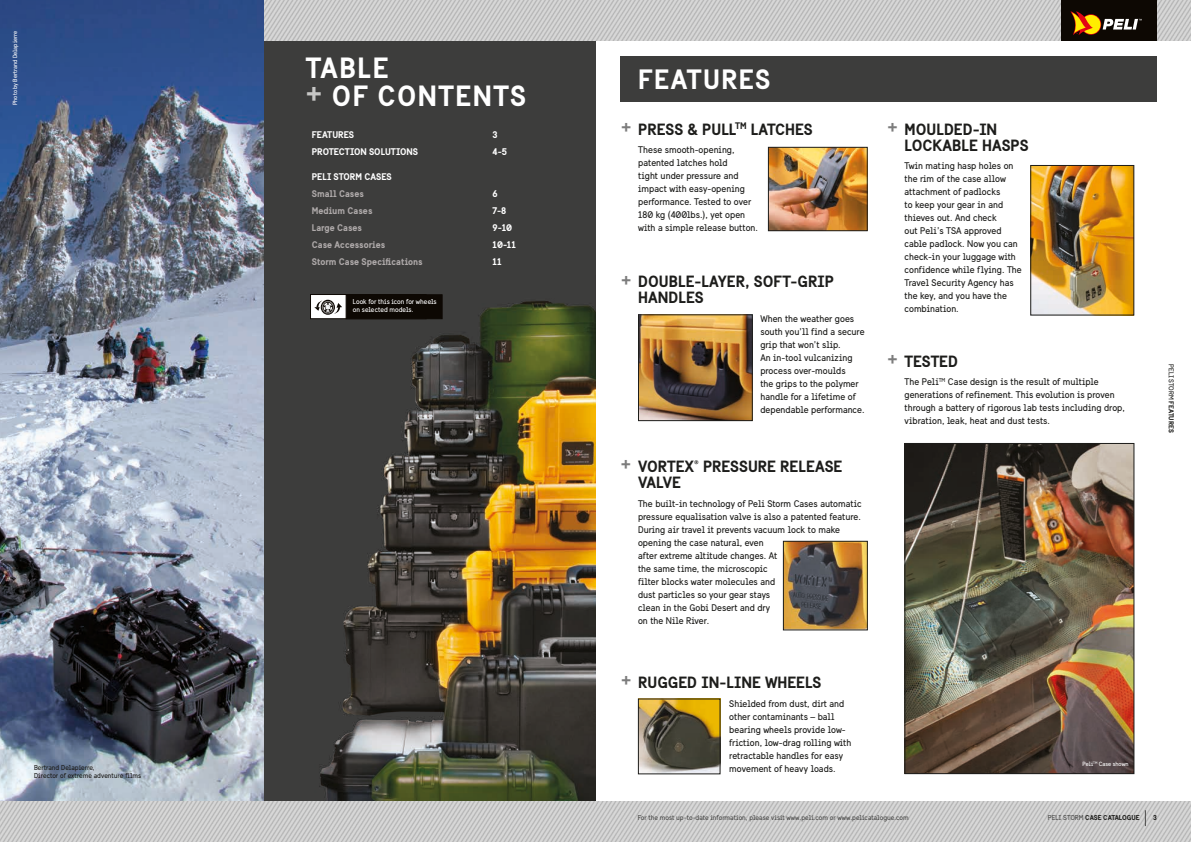
<style>
.page{position:relative;width:1191px;height:842px;background:#fff}
.page>*{position:absolute;margin:0;border:0;box-sizing:border-box;transform-origin:0 0}
.t1{font:700 28.8px/28px "Sweden Sans";letter-spacing:.05em;color:#fff}
.t2{font:700 27.5px "Sweden Sans";letter-spacing:.05em;color:#fff}
.t3{font:700 18px "Sweden Sans";color:#7c7c7c}
.t4{font:700 16px/16px "Sweden Sans";color:#1d1d1b}
.t5{font:9.5px/13px "Sweden Sans";color:#1d1d1b}
.t6{font:700 9.5px/17px "Sweden Sans";color:#afaaaa}
.t7{font:700 9.5px/17px "Sweden Sans";color:#fff}
.t8{font:7px "Sweden Sans";color:#4b4b4a}
.t9{font:7px/8.4px "Sweden Sans";color:#1d1d1b}
.t10{font:7px/8.4px "Sweden Sans";color:#fff}
.t11{font:700 7px "Sweden Sans";color:#1d1d1b}
.t12{font:6px "Sweden Sans";color:#fff}
.s1{color:#c7c7c6}
.s2{font-weight:700}
.s3{font-weight:400;color:#4b4b4a}
</style>
<div class="page">
<div style="left:621px;top:57px;width:536px;height:45px;background:#3d3d3c"></div>
<div style="left:262px;top:0;width:333px;height:809px;background:#3d3d3c"></div>
<img style="left:310px;top:294px;width:285px;height:507px">
<img style="left:770px;top:149px;width:95px;height:80px">
<div style="left:768px;top:147px;width:99px;height:84px;border:1px solid #1d1d1b"></div>
<img style="left:1032px;top:167px;width:100px;height:146px">
<div style="left:1030px;top:165px;width:104px;height:150px;border:1px solid #1d1d1b"></div>
<img style="left:640px;top:701px;width:78px;height:71px">
<div style="left:638px;top:699px;width:82px;height:75px;border:1px solid #1d1d1b"></div>
<img style="left:640px;top:317px;width:110px;height:102px">
<div style="left:638px;top:315px;width:114px;height:106px;border:1px solid #1d1d1b"></div>
<img style="left:785px;top:543px;width:80px;height:85px">
<div style="left:783px;top:541px;width:84px;height:89px;border:1px solid #1d1d1b"></div>
<img style="left:906px;top:445px;width:226px;height:327px">
<div style="left:904px;top:443px;width:230px;height:331px;border:1px solid #1d1d1b"></div>
<div style="left:310px;top:294px;width:116px;height:25px;background:#fff;border:1px solid #0d0803"></div>
<div style="left:346px;top:294px;width:96px;height:25px;background:#0d0803"></div>
<svg style="left:314px;top:300px;width:28px;height:15px"></svg>
<img style="left:264px;top:0;width:927px;height:41px">
<div style="left:1061px;top:0;width:96px;height:41px;background:#0d0803"></div>
<svg style="left:1070px;top:11px;width:71px;height:24px"></svg>
<img style="left:0;top:0;width:264px;height:801px">
<img style="left:0;top:801px;width:1191px;height:41px">
<svg style="left:1145px;top:810px;width:1px;height:16px"></svg>
<p class="t12" style="left:12px;top:105px;width:75px;rotate:-90deg">Photo by Bertrand Delapierre</p>
<p class="t9" style="left:34px;top:763px;width:109px">Bertrand Delapierre,<br>Director of extreme adventure films</p>
<h1 class="t1" style="left:306px;top:54px;width:222px">TABLE<br><span class="s1">+</span> OF CONTENTS</h1>
<p class="t7" style="left:312px;top:126px;width:44px">FEATURES<br>Protection</p>
<p class="t7" style="left:369px;top:143px;width:12px">Solutions</p>
<p class="t7" style="left:312px;top:168px;width:81px">PELI STORM CASES</p>
<p class="t6" style="left:312px;top:185px;width:112px">Small Cases<br>Medium Cases<br>Large Cases<br>Case Accessories<br>Storm Case Specifications</p>
<p class="t10" style="left:353px;top:297px;width:85px">Look for this icon for wheels on selected models.</p>
<p class="t7" style="left:492px;top:126px;width:16px">3<br>4-5</p>
<p class="t7" style="left:492px;top:185px;width:25px">6<br>7-8<br>9-10<br>10-11<br>11</p>
<h2 class="t2" style="left:638px;top:62px;width:134px">FEATURES</h2>
<h3 class="t4" style="left:638px;top:121px;width:19px">Press</h3>
<h3 class="t4" style="left:687px;top:121px;width:127px">&amp; PULL<sup>TM</sup> LATCHES</h3>
<p class="t5" style="left:638px;top:143px;width:121px">These smooth-opening, patented latches hold<br>tight under pressure and impact with easy-opening performance. Tested to over<br>180 kg (400lbs.), yet open with a simple release button.</p>
<h3 class="t3" style="left:621px;top:115px;width:12px">+</h3>
<h3 class="t3" style="left:621px;top:268px;width:12px">+</h3>
<h3 class="t4" style="left:638px;top:273px;width:126px">DOUBLE-LAYER, soft</h3>
<h3 class="t4" style="left:790px;top:273px;width:17px">-grip</h3>
<h3 class="t4" style="left:638px;top:289px;width:11px">handles</h3>
<p class="t5" style="left:760px;top:312px;width:106px">When the weather goes south you’ll find a secure grip that won’t slip.<br>An in-tool vulcanizing process over-moulds<br>the grips to the polymer handle for a lifetime of dependable performance.</p>
<h3 class="t4" style="left:638px;top:458px;width:206px">VORTEX<sup>®</sup> PRESSURE RELEASE<br>VALVE</h3>
<p class="t5" style="left:638px;top:497px;width:225px">The built-in technology of Peli Storm Cases automatic pressure equalisation valve is also a patented feature.<br>During air travel it prevents vacuum lock to make opening the case natural, even<br>after extreme altitude changes. At<br>the same time, the microscopic<br>filter blocks water molecules and<br>dust particles so your gear stays<br>clean in the Gobi Desert and dry<br>on the Nile River.</p>
<h3 class="t3" style="left:621px;top:453px;width:12px">+</h3>
<h3 class="t3" style="left:887px;top:115px;width:12px">+</h3>
<h3 class="t4" style="left:904px;top:121px;width:125px">MOULDED-IN<br>LOCKABLE HASPS</h3>
<p class="t5" style="left:904px;top:159px;width:119px">Twin mating hasp holes on the rim of the case allow attachment of padlocks<br>to keep your gear in and thieves out. And check<br>out Peli’s TSA approved cable padlock. Now you can check-in your luggage with confidence while flying. The<br>Travel Security Agency has the key, and you have the combination.</p>
<h3 class="t3" style="left:887px;top:347px;width:12px">+</h3>
<h3 class="t4" style="left:904px;top:353px;width:55px">TESTED</h3>
<p class="t5" style="left:904px;top:376px;width:222px">The Peli<sup>TM</sup> Case design is the result of multiple generations of refinement. This evolution is proven through a battery of rigorous lab tests including drop, vibration, leak, heat and dust tests.</p>
<p class="t9" style="left:1175px;top:364px;width:70px;rotate:90deg">PELI STORM <span class="s2">FEATURES</span></p>
<h3 class="t3" style="left:621px;top:669px;width:12px">+</h3>
<h3 class="t4" style="left:638px;top:674px;width:185px">rUGGED IN-LINE WHEELS</h3>
<p class="t5" style="left:729px;top:697px;width:124px">Shielded from dust, dirt and other contaminants – ball bearing wheels provide low&shy;friction, low-drag rolling with retractable handles for easy movement of heavy loads.</p>
<p class="t12" style="left:1082px;top:761px;width:48px">Peli<sup>tm</sup> Case shown</p>
<p class="t8" style="left:638px;top:813px;width:272px">For the most up-to-date information, please visit www.peli.com or www.pelicatalogue.com</p>
<p class="t11" style="left:1048px;top:813px;width:93px"><span class="s3">PELI storm</span> CASE CATALOGUE</p>
<p class="t11" style="left:1153px;top:813px;width:5px">3</p>
</div>
